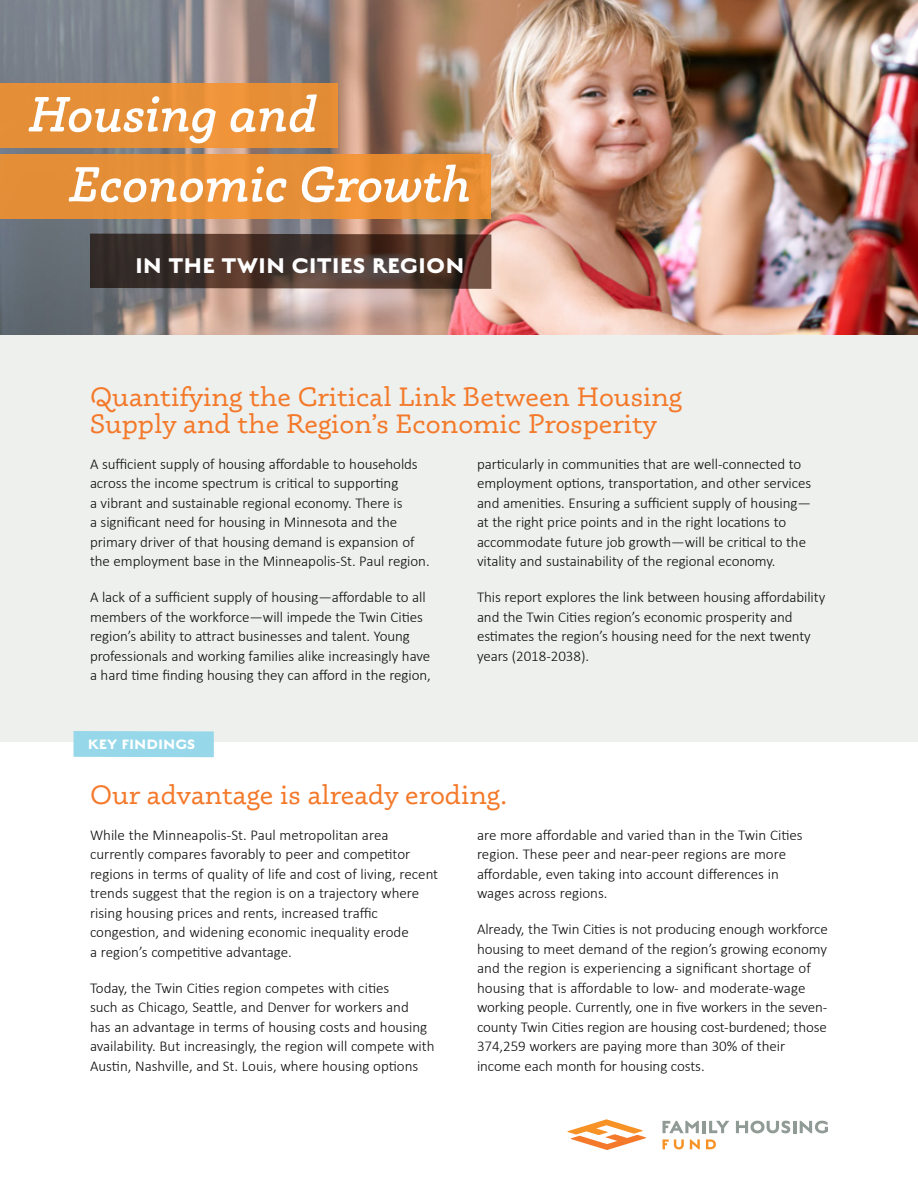
<style>
.page{position:relative;width:918px;height:1188px;background:#fff}
.page>*{position:absolute;margin:0;border:0;box-sizing:border-box;transform-origin:0 0}
.t1{font:italic 600 50.25px "Phoreus Cherokee";color:#fff}
._02Subhead{font:27px/27px "Phoreus Cherokee";color:#f4792a}
._01Body{font:700 23.7px "English Grotesque";color:#fff}
._01Body-2{font:700 15.15px "English Grotesque";color:#fff}
._01Body-3{font:300 15px/19.5px "Calibri";letter-spacing:-.005em;color:#0b0c0a}
</style>
<div class="page">
<div style="left:0;top:320px;width:918px;height:422px;background:#eef0ee"></div>
<img style="left:0;top:0;width:918px;height:335px">
<svg style="left:567px;top:1119px;width:79px;height:31px"></svg>
<svg style="left:663px;top:1121px;width:36px;height:12px"></svg>
<hr style="left:702px;top:1121px;width:4px;height:12px;background:#919b96">
<svg style="left:709px;top:1121px;width:20px;height:12px"></svg>
<svg style="left:736px;top:1121px;width:92px;height:12px"></svg>
<svg style="left:663px;top:1139px;width:21px;height:10px"></svg>
<svg style="left:690px;top:1139px;width:10px;height:10px"></svg>
<svg style="left:706px;top:1139px;width:10px;height:10px"></svg>
<div style="left:0;top:83px;width:338px;height:65px;background:#e58f38"></div>
<div style="left:0;top:154px;width:491px;height:65px;background:#e58e37"></div>
<svg style="left:90px;top:234px;width:401px;height:55px"></svg>
<div style="left:74px;top:731px;width:140px;height:26px;background:#96d8e9"></div>
<p class="t1" style="left:29px;top:84px;width:290px">Housing and</p>
<p class="t1" style="left:70px;top:154px;width:403px">Economic Growth</p>
<p class="_01Body" style="left:135px;top:251px;width:331px">IN THE TWIN CITIES REGION</p>
<p class="_02Subhead" style="left:90px;top:383px;width:594px">Quantifying the Critical Link Between Housing<br>Supply and the Region’s Economic Prosperity</p>
<p class="_01Body-3" style="left:90px;top:453px;width:341px">A sufficient supply of housing affordable to households across the income spectrum is critical to supporting<br>a vibrant and sustainable regional economy. There is<br>a significant need for housing in Minnesota and the primary driver of that housing demand is expansion of the employment base in the Minneapolis-St. Paul region.</p>
<p class="_01Body-3" style="left:90px;top:587px;width:342px">A lack of a sufficient supply of housing—affordable to all members of the workforce—will impede the Twin Cities region’s ability to attract businesses and talent. Young professionals and working families alike increasingly have a hard time finding housing they can afford in the region,</p>
<p class="_01Body-3" style="left:477px;top:453px;width:336px">particularly in communities that are well-connected to employment options, transportation, and other services and amenities. Ensuring a sufficient supply of housing— at the right price points and in the right locations to accommodate future job growth—will be critical to the vitality and sustainability of the regional economy.</p>
<p class="_01Body-3" style="left:477px;top:587px;width:350px">This report explores the link between housing affordability and the Twin Cities region’s economic prosperity and estimates the region’s housing need for the next twenty years (2018-2038).</p>
<p class="_01Body-2" style="left:88px;top:736px;width:109px">KEY FINDINGS</p>
<p class="_02Subhead" style="left:90px;top:781px;width:419px">Our advantage is already eroding.</p>
<p class="_01Body-3" style="left:90px;top:824px;width:350px">While the Minneapolis-St. Paul metropolitan area currently compares favorably to peer and competitor regions in terms of quality of life and cost of living, recent trends suggest that the region is on a trajectory where rising housing prices and rents, increased traffic congestion, and widening economic inequality erode<br>a region’s competitive advantage.</p>
<p class="_01Body-3" style="left:90px;top:977px;width:346px">Today, the Twin Cities region competes with cities<br>such as Chicago, Seattle, and Denver for workers and<br>has an advantage in terms of housing costs and housing availability. But increasingly, the region will compete with Austin, Nashville, and St. Louis, where housing options</p>
<p class="_01Body-3" style="left:477px;top:824px;width:327px">are more affordable and varied than in the Twin Cities region. These peer and near-peer regions are more affordable, even taking into account differences in wages across regions.</p>
<p class="_01Body-3" style="left:477px;top:919px;width:353px">Already, the Twin Cities is not producing enough workforce housing to meet demand of the region’s growing economy and the region is experiencing a significant shortage of housing that is affordable to low- and moderate-wage working people. Currently, one in five workers in the seven&shy;county Twin Cities region are housing cost-burdened; those 374,259 workers are paying more than 30% of their income each month for housing costs.</p>
</div>
